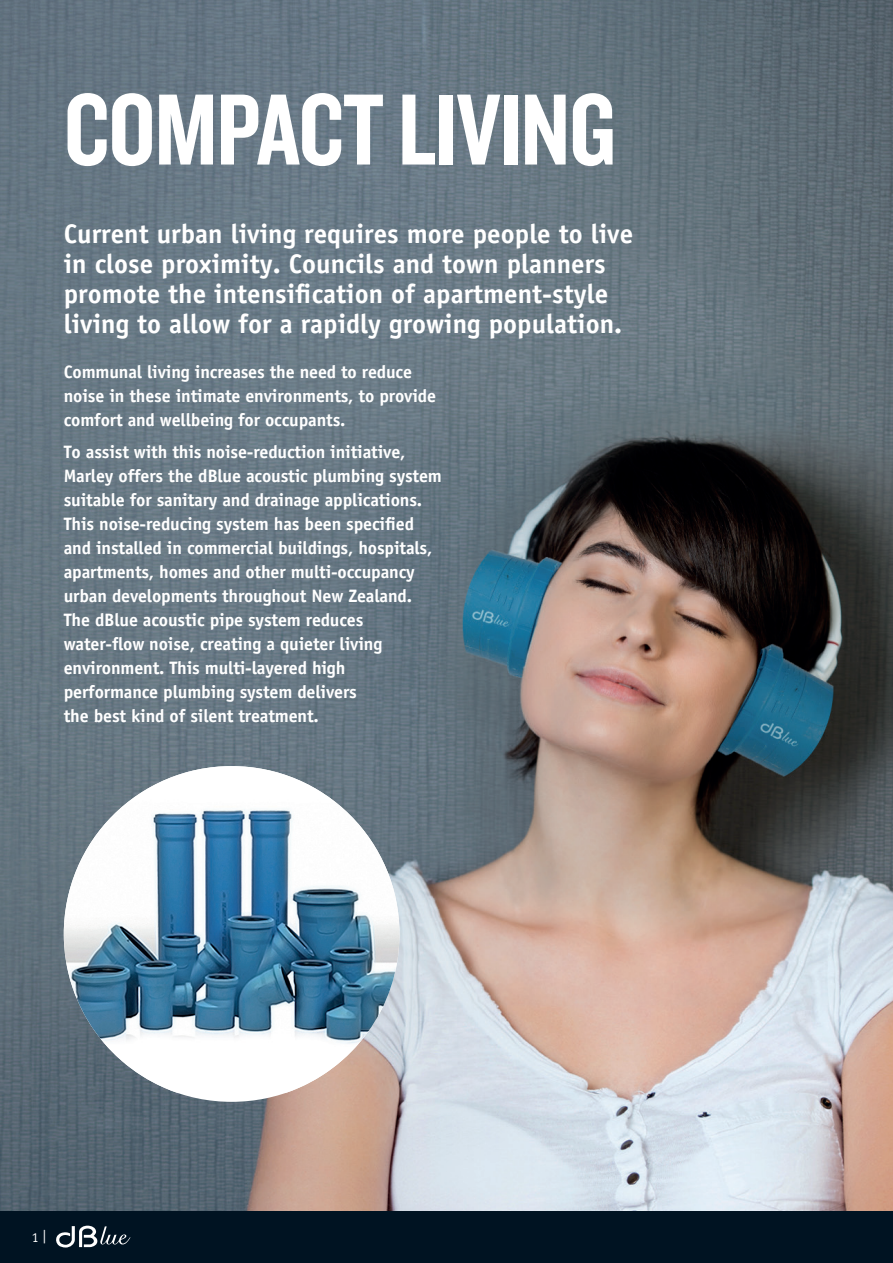
<style>
.page{position:relative;width:893px;height:1263px;background:#fff}
.page>*{position:absolute;margin:0;border:0;box-sizing:border-box;transform-origin:0 0}
.t1{font:105px "Knockout HTF49 Liteweight";letter-spacing:-.01em;color:#fff}
.t2{font:700 27px/30px "Officina Sans";color:#fff}
.t3{font:700 18px/24px "Officina Sans";letter-spacing:-.01em;color:#fff}
.t4{font:13.5px "Officina Sans";color:#fff}
</style>
<div class="page">
<img style="left:0;top:0;width:893px;height:1211px">
<img style="left:64px;top:766px;width:335px;height:326px">
<div style="left:0;top:1211px;width:893px;height:52px;background:#001322"></div>
<svg style="left:56px;top:1226px;width:74px;height:21px"></svg>
<h1 class="t1" style="left:64px;top:75px;width:554px">COMPACT LIVING</h1>
<h2 class="t2" style="left:64px;top:218px;width:571px">Current urban living requires more people to live in close proximity. Councils and town planners promote the intensification of apartment-style living to allow for a rapidly growing population.</h2>
<p class="t3" style="left:64px;top:359px;width:374px">Communal living increases the need to reduce noise in these intimate environments, to provide comfort and wellbeing for occupants.</p>
<p class="t3" style="left:64px;top:440px;width:380px">To assist with this noise-reduction initiative, Marley offers the dBlue acoustic plumbing system suitable for sanitary and drainage applications.<br>This noise-reducing system has been specified and installed in commercial buildings, hospitals, apartments, homes and other multi-occupancy urban developments throughout New Zealand.<br>The dBlue acoustic pipe system reduces water-flow noise, creating a quieter living environment. This multi-layered high performance plumbing system delivers<br>the best kind of silent treatment.</p>
<p class="t4" style="left:32px;top:1228px;width:16px">1 |</p>
</div>
